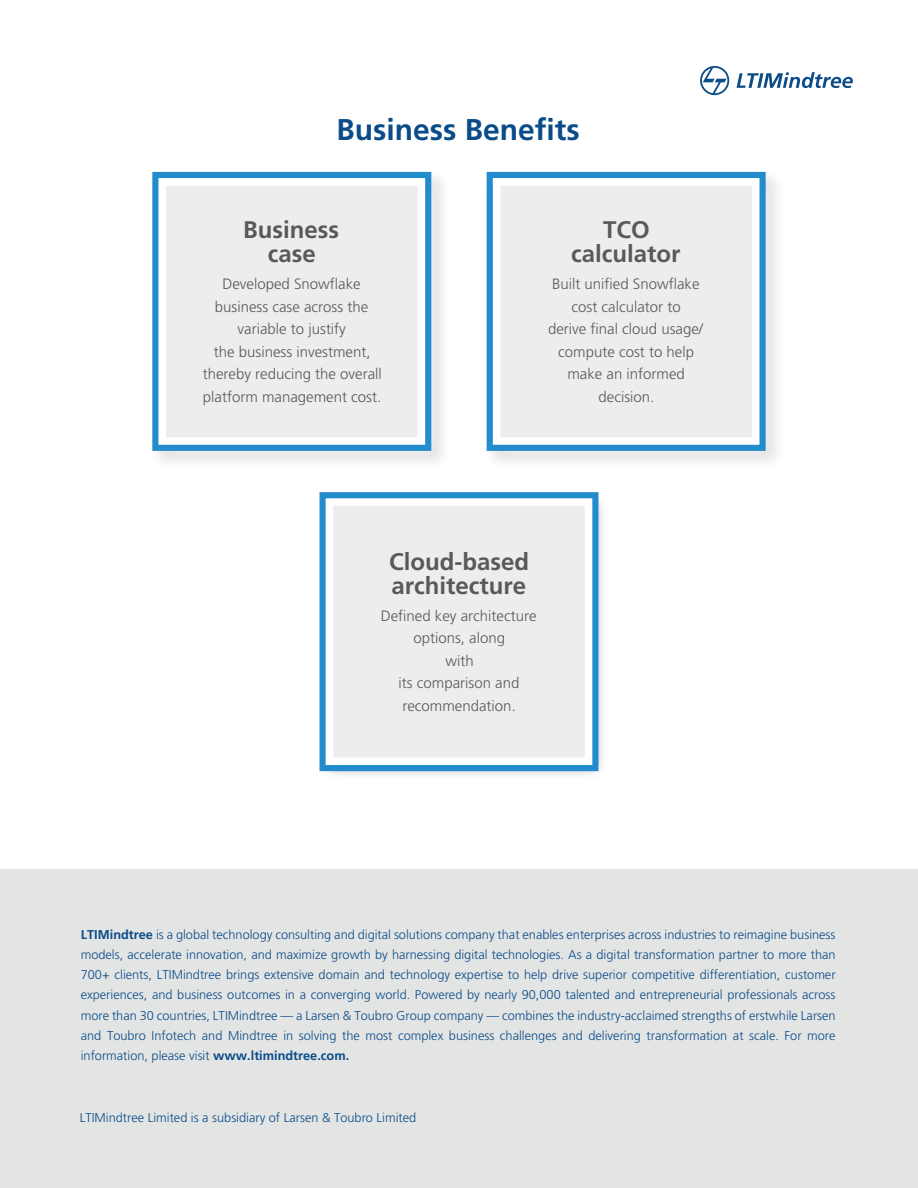
<style>
.page{position:relative;width:918px;height:1188px;background:#fff}
.page>*{position:absolute;margin:0;border:0;box-sizing:border-box;transform-origin:0 0}
.t1{font:700 30px "Frutiger LT Pro";color:#0a4c89}
.t2{font:700 24px/24px "Frutiger LT Pro";color:#58595b;text-align:center}
.t3{font:300 15px/22.5px "Frutiger LT Pro";color:#58595b;text-align:center}
.t4{font:300 12.75px/20.2px "Frutiger LT Pro";color:#0b4c89;text-align:justify}
.s1{font-weight:700}
</style>
<div class="page">
<img style="left:152px;top:171px;width:291px;height:291px">
<img style="left:319px;top:492px;width:284px;height:283px">
<div style="left:0;top:869px;width:918px;height:319px;background:#e3e4e4"></div>
<div style="left:152px;top:172px;width:279px;height:279px;border:9px solid #238ccc"></div>
<div style="left:158px;top:178px;width:267px;height:267px;background:#eceeee;border:8px solid #fff"></div>
<div style="left:487px;top:172px;width:279px;height:279px;border:9px solid #238ccc"></div>
<div style="left:493px;top:178px;width:267px;height:267px;background:#eceeee;border:8px solid #fff"></div>
<div style="left:320px;top:492px;width:278px;height:279px;border:9px solid #238ccc"></div>
<div style="left:326px;top:498px;width:266px;height:267px;background:#eceeee;border:8px solid #fff"></div>
<svg style="left:700px;top:66px;width:29px;height:29px"></svg>
<svg style="left:737px;top:72px;width:116px;height:16px"></svg>
<h1 class="t1" style="left:337px;top:112px;width:245px">Business Benefits</h1>
<h2 class="t2" style="left:243px;top:218px;width:97px">Business case</h2>
<p class="t3" style="left:203px;top:273px;width:181px">Developed Snowflake business case across the variable to justify<br>the business investment, thereby reducing the overall platform management cost.</p>
<h2 class="t2" style="left:571px;top:218px;width:111px">TCO calculator</h2>
<p class="t3" style="left:548px;top:273px;width:157px">Built unified Snowflake cost calculator to<br>derive final cloud usage/ compute cost to help make an informed decision.</p>
<h2 class="t2" style="left:389px;top:550px;width:141px;text-align:left">Cloud-based architecture</h2>
<p class="t3" style="left:381px;top:605px;width:157px">Defined key architecture options, along<br>with<br>its comparison and recommendation.</p>
<p class="t4" style="left:81px;top:924px;width:756px"><span class="s1">LTIMindtree</span> is a global technology consulting and digital solutions company that enables enterprises across industries to reimagine business models, accelerate innovation, and maximize growth by harnessing digital technologies. As a digital transformation partner to more than 700+ clients, LTIMindtree brings extensive domain and technology expertise to help drive superior competitive differentiation, customer experiences, and business outcomes in a converging world. Powered by nearly 90,000 talented and entrepreneurial professionals across more than 30 countries, LTIMindtree — a Larsen &amp; Toubro Group company — combines the industry-acclaimed strengths of erstwhile Larsen and Toubro Infotech and Mindtree in solving the most complex business challenges and delivering transformation at scale. For more information, please visit <span class="s1">www.ltimindtree.com.</span></p>
<p class="t4" style="left:80px;top:1108px;width:338px">LTIMindtree Limited is a subsidiary of Larsen &amp; Toubro Limited</p>
</div>
